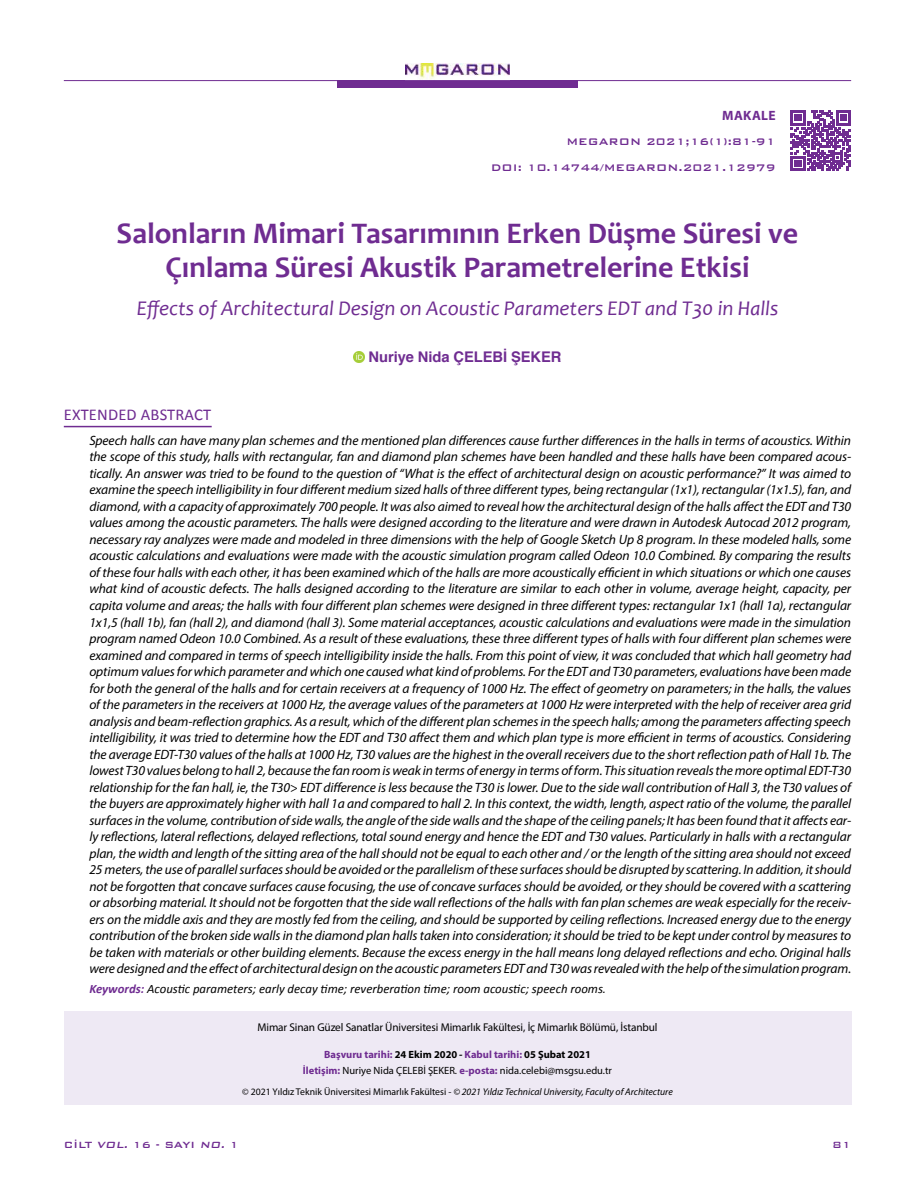
<style>
.page{position:relative;width:915px;height:1191px;background:#fff}
.page>*{position:absolute;margin:0;border:0;box-sizing:border-box;transform-origin:0 0}
.t1{font:700 30px/34.5px "Candara";color:#6f2c91;text-align:center}
.t2{font:italic 21px "Candara";color:#6f2c91}
.t3{font:16.5px "Calibri";letter-spacing:.01em;color:#6f2c91}
.t4{font:700 14.7px "Helvetica";letter-spacing:-.005em;color:#6f2c91}
.t5{font:italic 13.5px/16.5px "Myriad Pro";letter-spacing:-.005em;color:#000;text-align:justify}
.t6{font:700 13.5px "Myriad Pro";letter-spacing:.025em;color:#6f2c91}
.t7{font:italic 12.75px "Calibri";color:#000}
.t8{font:500 12.75px/25.5px "Bank Gothic";color:#6f2c91;text-align:right}
.t9{font:500 12px "Bank Gothic BT";color:#6f2c91}
.t10{font:11.25px "Myriad Pro";letter-spacing:-.01em;color:#000}
.t11{font:10.5px/16.8px "Myriad Pro";color:#000;text-align:center}
.t12{font:italic 9.75px "Myriad Pro";color:#000}
.s1{font-weight:700;color:#6f2c91}
.s2{font-weight:700}
.s3{font-weight:700;font-style:italic}
.s4{font-style:normal}
.s5{font-style:italic}
</style>
<div class="page">
<div style="left:64px;top:1011px;width:786px;height:94px;background:#eee9f4"></div>
<div style="left:337px;top:80px;width:240px;height:8px;background:#6f2c91"></div>
<img style="left:405px;top:64px;width:104px;height:16px">
<hr style="left:64px;top:80px;width:786px;height:1px;background:#6f2c91">
<svg style="left:353px;top:351px;width:11px;height:11px"></svg>
<hr style="left:64px;top:426px;width:148px;height:1px;background:#6f2c91">
<svg style="left:790px;top:111px;width:60px;height:60px"></svg>
<p class="t6" style="left:722px;top:107px;width:55px">MAKALE</p>
<p class="t8" style="left:490px;top:128px;width:286px">MEGARON 2021;16(1):81-91<br>DOI: 10.14744/MEGARON.2021.12979</p>
<h1 class="t1" style="left:117px;top:215px;width:683px">Salonların Mimari Tasarımının Erken Düşme Süresi ve<br>Çınlama Süresi Akustik Parametrelerine Etkisi</h1>
<h2 class="t2" style="left:137px;top:296px;width:642px">Effects of Architectural Design on Acoustic Parameters EDT and T30 in Halls</h2>
<p class="t4" style="left:368px;top:345px;width:194px">Nuriye Nida ÇELEBİ ŞEKER</p>
<p class="t3" style="left:64px;top:404px;width:149px">EXTENDED ABSTRACT</p>
<p class="t5" style="left:89px;top:432px;width:763px">Speech halls can have many plan schemes and the mentioned plan differences cause further differences in the halls in terms of acoustics. Within the scope of this study, halls with rectangular, fan and diamond plan schemes have been handled and these halls have been compared acous&shy;tically. An answer was tried to be found to the question of “What is the effect of architectural design on acoustic performance?” It was aimed to examine the speech intelligibility in four different medium sized halls of three different types, being rectangular (1x1), rectangular (1x1.5), fan, and diamond, with a capacity of approximately 700 people. It was also aimed to reveal how the architectural design of the halls affect the EDT and T30 values among the acoustic parameters. The halls were designed according to the literature and were drawn in Autodesk Autocad 2012 program, necessary ray analyzes were made and modeled in three dimensions with the help of Google Sketch Up 8 program. In these modeled halls, some acoustic calculations and evaluations were made with the acoustic simulation program called Odeon 10.0 Combined. By comparing the results of these four halls with each other, it has been examined which of the halls are more acoustically efficient in which situations or which one causes what kind of acoustic defects. The halls designed according to the literature are similar to each other in volume, average height, capacity, per capita volume and areas; the halls with four different plan schemes were designed in three different types: rectangular 1x1 (hall 1a), rectangular 1x1,5 (hall 1b), fan (hall 2), and diamond (hall 3). Some material acceptances, acoustic calculations and evaluations were made in the simulation program named Odeon 10.0 Combined. As a result of these evaluations, these three different types of halls with four different plan schemes were examined and compared in terms of speech intelligibility inside the halls. From this point of view, it was concluded that which hall geometry had optimum values for which parameter and which one caused what kind of problems. For the EDT and T30 parameters, evaluations have been made for both the general of the halls and for certain receivers at a frequency of 1000 Hz. The effect of geometry on parameters; in the halls, the values of the parameters in the receivers at 1000 Hz, the average values of the parameters at 1000 Hz were interpreted with the help of receiver area grid analysis and beam-reflection graphics. As a result, which of the different plan schemes in the speech halls; among the parameters affecting speech intelligibility, it was tried to determine how the EDT and T30 affect them and which plan type is more efficient in terms of acoustics. Considering the average EDT-T30 values of the halls at 1000 Hz, T30 values are the highest in the overall receivers due to the short reflection path of Hall 1b. The lowest T30 values belong to hall 2, because the fan room is weak in terms of energy in terms of form. This situation reveals the more optimal EDT-T30 relationship for the fan hall, ie, the T30&gt; EDT difference is less because the T30 is lower. Due to the side wall contribution of Hall 3, the T30 values of the buyers are approximately higher with hall 1a and compared to hall 2. In this context, the width, length, aspect ratio of the volume, the parallel surfaces in the volume, contribution of side walls, the angle of the side walls and the shape of the ceiling panels; It has been found that it affects ear&shy;ly reflections, lateral reflections, delayed reflections, total sound energy and hence the EDT and T30 values. Particularly in halls with a rectangular plan, the width and length of the sitting area of the hall should not be equal to each other and / or the length of the sitting area should not exceed 25 meters, the use of parallel surfaces should be avoided or the parallelism of these surfaces should be disrupted by scattering. In addition, it should not be forgotten that concave surfaces cause focusing, the use of concave surfaces should be avoided, or they should be covered with a scattering or absorbing material. It should not be forgotten that the side wall reflections of the halls with fan plan schemes are weak especially for the receiv&shy;ers on the middle axis and they are mostly fed from the ceiling, and should be supported by ceiling reflections. Increased energy due to the energy contribution of the broken side walls in the diamond plan halls taken into consideration; it should be tried to be kept under control by measures to be taken with materials or other building elements. Because the excess energy in the hall means long delayed reflections and echo. Original halls were designed and the effect of architectural design on the acoustic parameters EDT and T30 was revealed with the help of the simulation program.</p>
<p class="t7" style="left:89px;top:980px;width:518px"><span class="s1">Keywords:</span> Acoustic parameters; early decay time; reverberation time; room acoustic; speech rooms.</p>
<p class="t10" style="left:257px;top:1020px;width:401px">Mimar Sinan Güzel Sanatlar Üniversitesi Mimarlık Fakültesi, İç Mimarlık Bölümü, İstanbul</p>
<p class="t11" style="left:303px;top:1045px;width:310px"><span class="s1">Başvuru tarihi:</span> <span class="s2">24 Ekim 2020</span> <span class="s3">-</span> <span class="s1">Kabul tarihi:</span> <span class="s2">05 Şubat 2021<br></span><span class="s1">İletişim:</span> Nuriye Nida ÇELEBİ ŞEKER. <span class="s1">e-posta:</span> nida.celebi@msgsu.edu.tr</p>
<p class="t12" style="left:242px;top:1085px;width:432px"><span class="s4">© 2021 Yıldız Teknik Üniversitesi Mimarlık Fakültesi -</span> © 2021 Yıldız Technical University, Faculty of Architecture</p>
<p class="t9" style="left:64px;top:1138px;width:176px">CİLT <span class="s5">VOL.</span> 16 - SAYI <span class="s5">NO.</span> 1</p>
<p class="t9" style="left:832px;top:1138px;width:20px">81</p>
</div>
